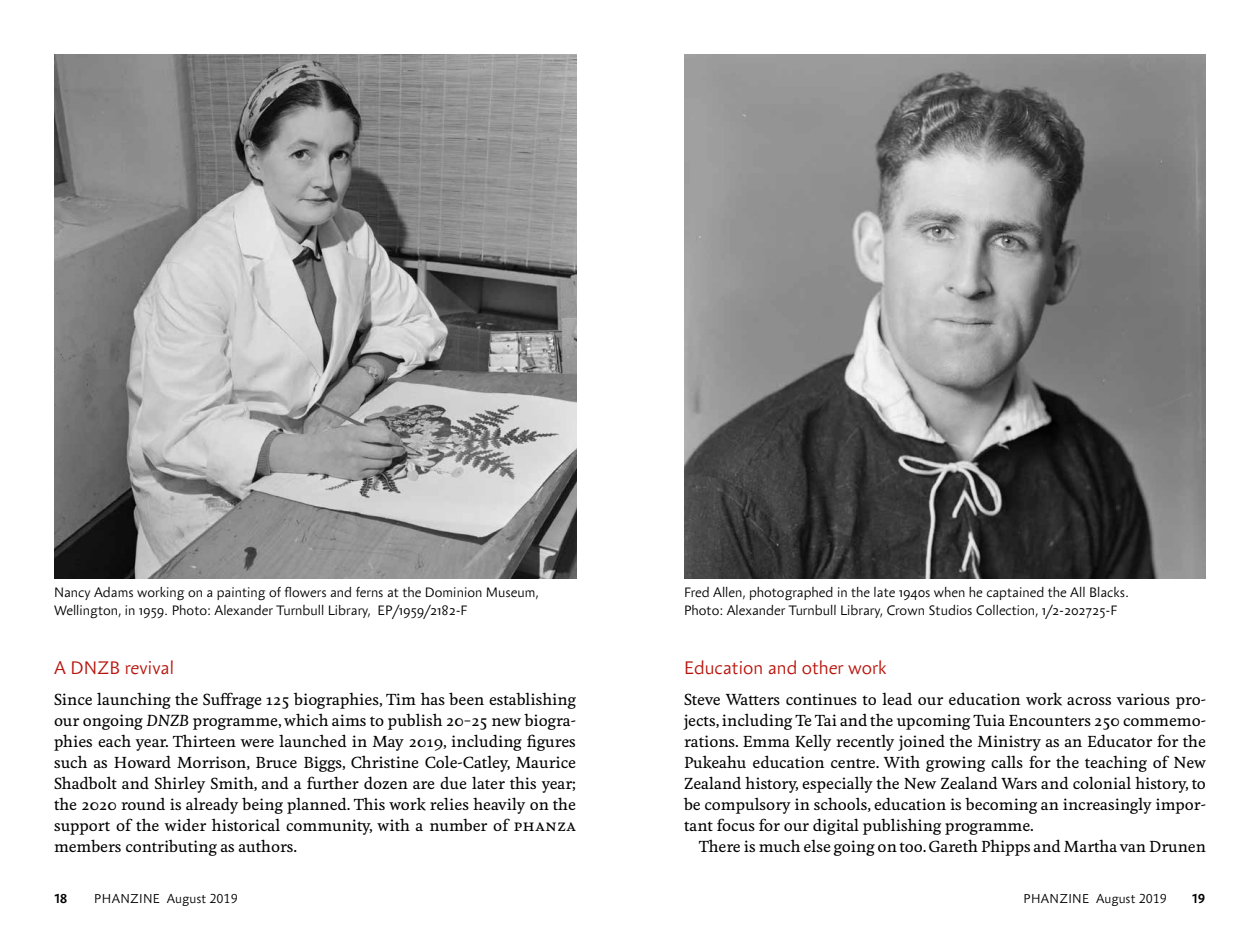
<style>
.page{position:relative;width:1260px;height:936px;background:#fff}
.page>*{position:absolute;margin:0;border:0;box-sizing:border-box;transform-origin:0 0}
.t1{font:300 18px "Anselm Sans";color:#b7130b}
.t2{font:500 15px/21px "Feijoa";color:#000;text-align:justify}
.t3{font:300 13.5px/18px "Anselm Sans";color:#000}
.t4{font:300 12.75px "Anselm Sans";letter-spacing:.025em;color:#000}
.t5{font:500 12.75px "Anselm Sans";color:#000}
.s1{font-style:italic}
</style>
<div class="page">
<img style="left:54px;top:54px;width:522px;height:525px">
<img style="left:685px;top:54px;width:521px;height:525px">
<p class="t3" style="left:54px;top:583px;width:486px">Nancy Adams working on a painting of flowers and ferns at the Dominion Museum,<br>Wellington, in 1959. Photo: Alexander Turnbull Library, EP/1959/2182-F</p>
<p class="t3" style="left:684px;top:583px;width:447px">Fred Allen, photographed in the late 1940s when he captained the All Blacks.<br>Photo: Alexander Turnbull Library, Crown Studios Collection, 1/2-202725-F</p>
<p class="t1" style="left:54px;top:655px;width:122px">A DNZB revival</p>
<p class="t2" style="left:54px;top:689px;width:524px">Since launching the Suffrage 125 biographies, Tim has been establishing our ongoing <span class="s1">DNZB</span> programme, which aims to publish 20–25 new biogra&shy;phies each year. Thirteen were launched in May 2019, including figures such as Howard Morrison, Bruce Biggs, Christine Cole-Catley, Maurice Shadbolt and Shirley Smith, and a further dozen are due later this year; the 2020 round is already being planned. This work relies heavily on the support of the wider historical community, with a number of PHANZA members contributing as authors.</p>
<p class="t1" style="left:684px;top:655px;width:204px">Education and other work</p>
<p class="t2" style="left:684px;top:689px;width:524px">Steve Watters continues to lead our education work across various pro&shy;jects, including Te Tai and the upcoming Tuia Encounters 250 commemo&shy;rations. Emma Kelly recently joined the Ministry as an Educator for the Pukeahu education centre. With growing calls for the teaching of New Zealand history, especially the New Zealand Wars and colonial history, to be compulsory in schools, education is becoming an increasingly impor&shy;tant focus for our digital publishing programme.</p>
<p class="t2" style="left:699px;top:836px;width:509px">There is much else going on too. Gareth Phipps and Martha van Drunen</p>
<p class="t5" style="left:55px;top:890px;width:14px">18</p>
<p class="t4" style="left:94px;top:890px;width:145px">PHANZINE August 2019</p>
<p class="t4" style="left:1024px;top:890px;width:145px">PHANZINE August 2019</p>
<p class="t5" style="left:1193px;top:890px;width:14px">19</p>
</div>
